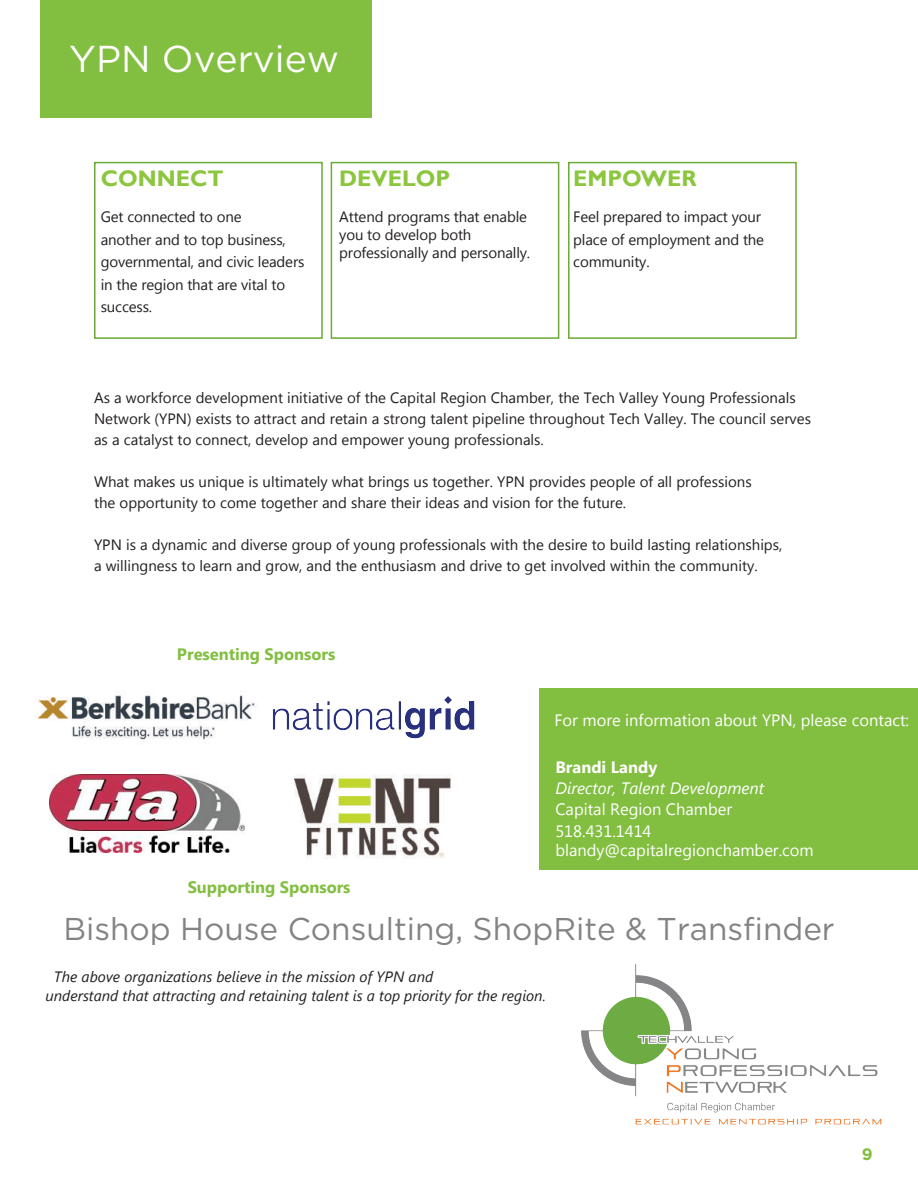
<style>
.page{position:relative;width:918px;height:1188px;background:#fff}
.page>*{position:absolute;margin:0;border:0;box-sizing:border-box;transform-origin:0 0}
.t1{font:37.5px "Gotham";color:#fff}
.t2{font:31.5px "Gotham";color:#838386}
.t3{font:700 22.5px "Gill Sans";color:#8bc63e}
.t4{font:16.5px/21.3px "Segoe UI";color:#fff}
.t5{font:700 16.5px "Segoe UI";color:#82be40}
.t6{font:italic 16.5px "Segoe UI";color:#fff}
.t7{font:700 16.5px "Segoe UI";color:#fff}
.t8{font:700 16.5px "Gotham";color:#82be40}
.t9{font:15px/22.5px "Segoe UI";color:#231f20}
.t10{font:italic 15px/18.3px "Segoe UI";color:#231f20}
</style>
<div class="page">
<div style="left:40px;top:0;width:332px;height:118px;background:#82be40"></div>
<div style="left:94px;top:162px;width:229px;height:177px;border:2px solid #6cab36"></div>
<div style="left:331px;top:162px;width:228px;height:177px;border:2px solid #6cab36"></div>
<div style="left:568px;top:162px;width:229px;height:177px;border:2px solid #6cab36"></div>
<div style="left:539px;top:689px;width:379px;height:181px;background:#82be40"></div>
<img style="left:273px;top:696px;width:202px;height:43px">
<img style="left:295px;top:774px;width:156px;height:84px">
<img style="left:49px;top:774px;width:196px;height:78px">
<img style="left:581px;top:964px;width:301px;height:161px">
<img style="left:35px;top:695px;width:222px;height:45px">
<h1 class="t1" style="left:69px;top:34px;width:271px">YPN Overview</h1>
<h3 class="t3" style="left:101px;top:165px;width:124px">CONNECT</h3>
<p class="t9" style="left:101px;top:205px;width:205px">Get connected to one<br>another and to top business, governmental, and civic leaders in the region that are vital to success.</p>
<h3 class="t3" style="left:339px;top:165px;width:113px">DEVELOP</h3>
<p class="t9" style="left:339px;top:207px;width:192px;line-height:18px">Attend programs that enable you to develop both professionally and personally.</p>
<h3 class="t3" style="left:573px;top:165px;width:125px">EMPOWER</h3>
<p class="t9" style="left:573px;top:205px;width:192px">Feel prepared to impact your place of employment and the community.</p>
<p class="t9" style="left:94px;top:386px;width:719px;line-height:21px">As a workforce development initiative of the Capital Region Chamber, the Tech Valley Young Professionals<br>Network (YPN) exists to attract and retain a strong talent pipeline throughout Tech Valley. The council serves as a catalyst to connect, develop and empower young professionals.</p>
<p class="t9" style="left:94px;top:470px;width:659px;line-height:21px">What makes us unique is ultimately what brings us together. YPN provides people of all professions the opportunity to come together and share their ideas and vision for the future.</p>
<p class="t9" style="left:94px;top:533px;width:690px;line-height:21px">YPN is a dynamic and diverse group of young professionals with the desire to build lasting relationships, a willingness to learn and grow, and the enthusiasm and drive to get involved within the community.</p>
<p class="t5" style="left:177px;top:642px;width:160px">Presenting Sponsors</p>
<p class="t4" style="left:555px;top:708px;width:356px">For more information about YPN, please contact:</p>
<p class="t7" style="left:555px;top:755px;width:103px">Brandi Landy</p>
<p class="t6" style="left:555px;top:777px;width:210px">Director, Talent Development</p>
<p class="t4" style="left:555px;top:798px;width:178px">Capital Region Chamber<br>518.431.1414</p>
<p class="t4" style="left:555px;top:839px;width:260px">blandy@capitalregionchamber.com</p>
<p class="t5" style="left:188px;top:875px;width:164px">Supporting Sponsors</p>
<h2 class="t2" style="left:63px;top:909px;width:773px">Bishop House Consulting, ShopRite &amp; Transfinder</h2>
<p class="t10" style="left:45px;top:967px;width:502px;text-indent:8px">The above organizations believe in the mission of YPN and<br>understand that attracting and retaining talent is a top priority for the region.</p>
<p class="t8" style="left:862px;top:1143px;width:12px">9</p>
</div>
